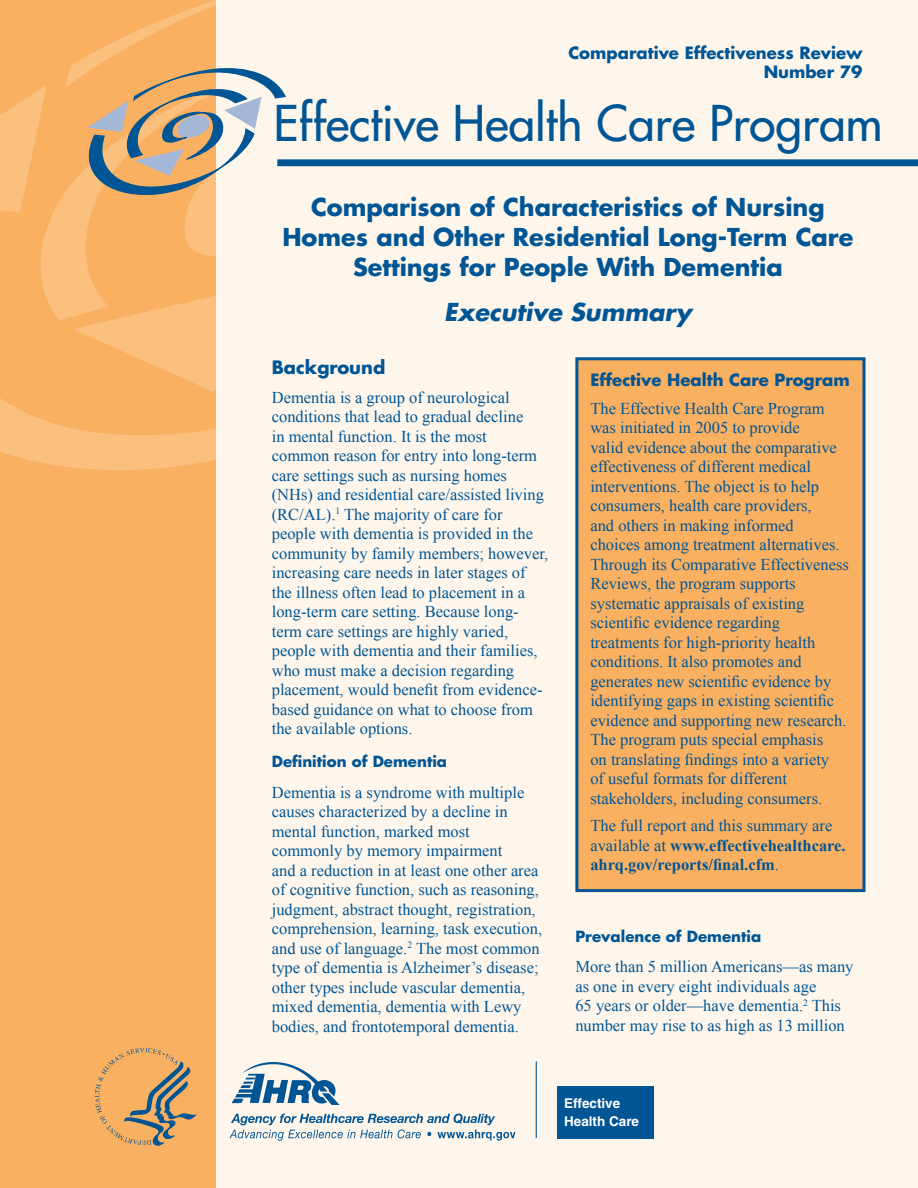
<style>
.page{position:relative;width:918px;height:1188px;background:#fff}
.page>*{position:absolute;margin:0;border:0;box-sizing:border-box;transform-origin:0 0}
.t1{font:48px "Futura";color:#005595}
.t2{font:700 24px/30px "Futura Std";color:#005595;text-align:center}
.t3{font:italic 700 24px "Futura Std";color:#005595}
.Head_Level_1{font:700 18px "Futura Std";color:#005595}
.Text{font:16.5px/19.5px "Times New Roman";color:#005595}
.Text-2{font:700 16.5px/19.5px "Times New Roman";color:#005595}
.Text-3{font:700 16.5px/19.8px "Futura Std";color:#005595;text-align:right}
.Head_Level_2{font:700 15px "Futura Std";color:#005595}
.Table_text{font:700 13.5px/18px "Helvetica";color:#fff}
.s1{font-weight:400}
</style>
<div class="page">
<div style="left:197px;top:0;width:721px;height:1188px;background:#fef6eb"></div>
<div style="left:0;top:0;width:215px;height:1188px;background:#fab061"></div>
<img style="left:0;top:0;width:215px;height:470px">
<div style="left:577px;top:359px;width:287px;height:532px;background:#fab061"></div>
<div style="left:575px;top:357px;width:291px;height:535px;border:3px solid #005595"></div>
<img style="left:229px;top:1062px;width:287px;height:79px">
<img style="left:94px;top:1047px;width:103px;height:99px">
<hr style="left:536px;top:1061px;width:1px;height:77px;background:#005595">
<div style="left:557px;top:1086px;width:97px;height:52px;background:#005595"></div>
<div style="left:277px;top:159px;width:641px;height:7px;background:#005595"></div>
<svg style="left:74px;top:65px;width:213px;height:130px"></svg>
<p class="Text-3" style="left:568px;top:42px;width:296px">Comparative Effectiveness Review<br>Number 79</p>
<p class="t1" style="left:273px;top:93px;width:611px">Effective Health Care Program</p>
<p class="t2" style="left:282px;top:192px;width:573px">Comparison of Characteristics of Nursing<br>Homes and Other Residential Long-Term Care<br>Settings for People With Dementia</p>
<p class="t3" style="left:444px;top:296px;width:249px">Executive Summary</p>
<p class="Head_Level_1" style="left:272px;top:355px;width:115px">Background</p>
<p class="Text" style="left:272px;top:387px;width:278px">Dementia is a group of neurological conditions that lead to gradual decline<br>in mental function. It is the most common reason for entry into long-term care settings such as nursing homes (NHs) and residential care/assisted living (RC/AL).<sup>1</sup> The majority of care for people with dementia is provided in the community by family members; however, increasing care needs in later stages of the illness often lead to placement in a long-term care setting. Because long&shy;term care settings are highly varied, people with dementia and their families, who must make a decision regarding placement, would benefit from evidence&shy;based guidance on what to choose from the available options.</p>
<p class="Head_Level_2" style="left:272px;top:752px;width:177px">Definition of Dementia</p>
<p class="Text" style="left:272px;top:782px;width:272px">Dementia is a syndrome with multiple causes characterized by a decline in mental function, marked most commonly by memory impairment<br>and a reduction in at least one other area of cognitive function, such as reasoning, judgment, abstract thought, registration, comprehension, learning, task execution, and use of language.<sup>2</sup> The most common type of dementia is Alzheimer’s disease; other types include vascular dementia, mixed dementia, dementia with Lewy bodies, and frontotemporal dementia.</p>
<p class="Text-3" style="left:590px;top:370px;width:261px">Effective Health Care Program</p>
<p class="Text" style="left:590px;top:398px;width:260px">The Effective Health Care Program was initiated in 2005 to provide<br>valid evidence about the comparative effectiveness of different medical interventions. The object is to help consumers, health care providers,<br>and others in making informed<br>choices among treatment alternatives.<br>Through its Comparative Effectiveness Reviews, the program supports systematic appraisals of existing scientific evidence regarding treatments for high-priority health conditions. It also promotes and generates new scientific evidence by identifying gaps in existing scientific evidence and supporting new research.<br>The program puts special emphasis<br>on translating findings into a variety<br>of useful formats for different stakeholders, including consumers.</p>
<p class="Text-2" style="left:590px;top:815px;width:257px"><span class="s1">The full report and this summary are available at</span> www.effectivehealthcare. ahrq.gov/reports/final.cfm<span class="s1">.</span></p>
<p class="Head_Level_2" style="left:575px;top:926px;width:187px">Prevalence of Dementia</p>
<p class="Text" style="left:575px;top:957px;width:280px">More than 5 million Americans—as many as one in every eight individuals age<br>65 years or older—have dementia.<sup>2</sup> This number may rise to as high as 13 million</p>
<p class="Table_text" style="left:564px;top:1094px;width:77px">Effective<br>Health Care</p>
</div>
